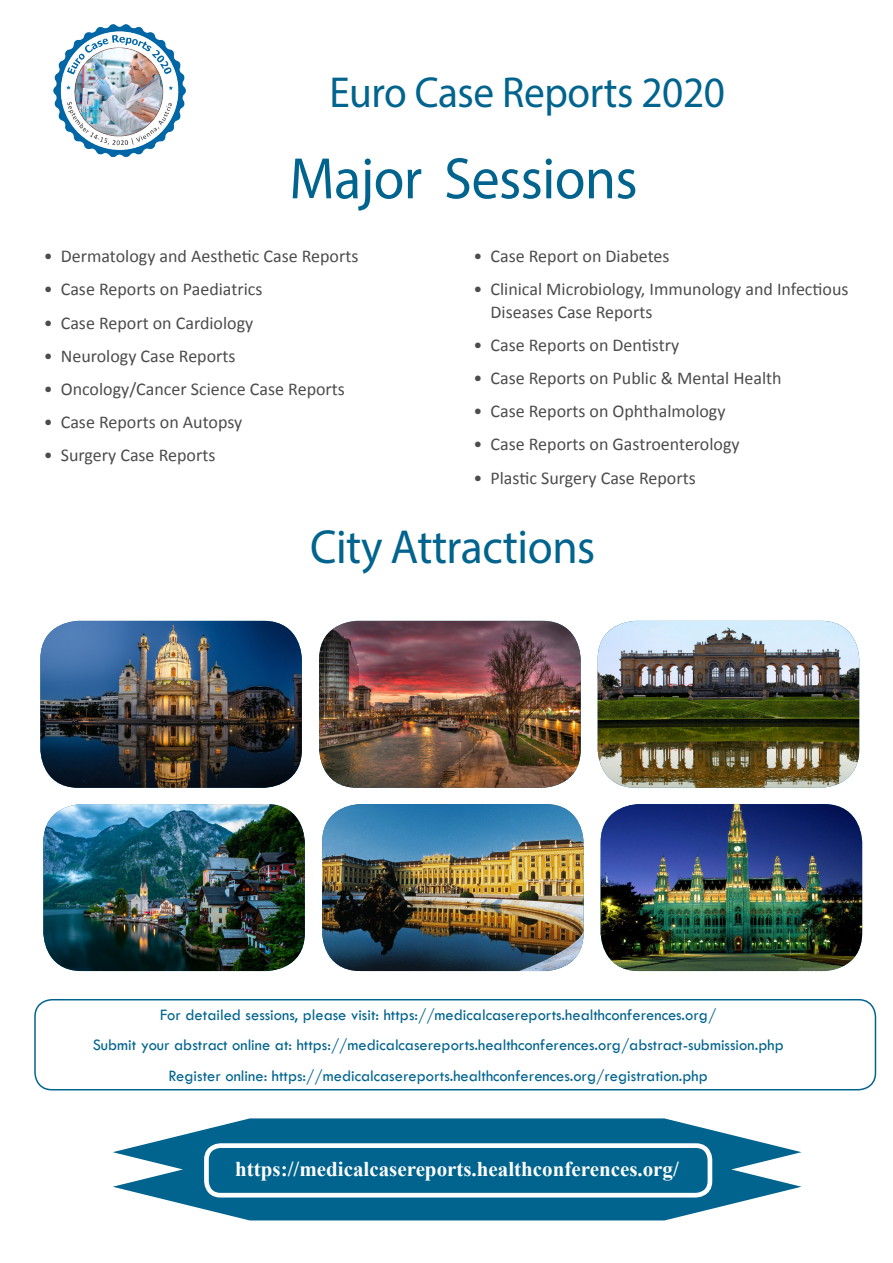
<style>
.page{position:relative;width:893px;height:1263px;background:#fff}
.page>*{position:absolute;margin:0;border:0;box-sizing:border-box;transform-origin:0 0}
.t1{font:58.95px "Myriad Pro";letter-spacing:-.01em;color:#00648e;scale:.95 1}
.t2{font:48px "Myriad Pro";letter-spacing:-.01em;color:#00648e;scale:.95 1}
.t3{font:43.5px "Myriad Pro";letter-spacing:-.01em;color:#00648e;scale:.95 1}
.t4{font:700 21px "Times New Roman";color:#fff}
.t5{font:18px/22.5px "Calibri";color:#4b4c4d}
.t6{font:16.5px "Tw Cen";color:#00648e}
</style>
<div class="page">
<img style="left:54px;top:25px;width:132px;height:133px">
<svg style="left:113px;top:1118px;width:688px;height:102px;fill:#00648e"></svg>
<div style="left:204px;top:1143px;width:508px;height:54px;border:5px solid #fff;border-radius:14px"></div>
<div style="left:34px;top:999px;width:842px;height:91px;border:2px solid #00648e;border-radius:17px"></div>
<img style="left:43px;top:804px;width:262px;height:167px">
<img style="left:322px;top:804px;width:262px;height:167px">
<img style="left:601px;top:804px;width:261px;height:167px">
<img style="left:40px;top:621px;width:262px;height:167px">
<img style="left:319px;top:621px;width:262px;height:167px">
<img style="left:598px;top:621px;width:261px;height:167px">
<h3 class="t3" style="left:329px;top:66px;width:418px">Euro Case Reports 2020</h3>
<p class="t1" style="left:289px;top:142px;width:368px">Major Sessions</p>
<p class="t5" style="left:44px;top:245px;width:316px">• Dermatology and Aesthetic Case Reports</p>
<p class="t5" style="left:44px;top:278px;width:220px">• Case Reports on Paediatrics</p>
<p class="t5" style="left:44px;top:311px;width:211px">• Case Report on Cardiology</p>
<p class="t5" style="left:44px;top:344px;width:193px">• Neurology Case Reports</p>
<p class="t5" style="left:44px;top:378px;width:303px">• Oncology/Cancer Science Case Reports</p>
<p class="t5" style="left:44px;top:411px;width:200px">• Case Reports on Autopsy</p>
<p class="t5" style="left:44px;top:444px;width:173px">• Surgery Case Reports</p>
<p class="t5" style="left:473px;top:245px;width:198px">• Case Report on Diabetes</p>
<p class="t5" style="left:490px;top:278px;width:360px;text-indent:-17px">• Clinical Microbiology, Immunology and Infectious<br>Diseases Case Reports</p>
<p class="t5" style="left:473px;top:334px;width:207px">• Case Reports on Dentistry</p>
<p class="t5" style="left:473px;top:367px;width:310px">• Case Reports on Public &amp; Mental Health</p>
<p class="t5" style="left:473px;top:400px;width:254px">• Case Reports on Ophthalmology</p>
<p class="t5" style="left:473px;top:433px;width:268px">• Case Reports on Gastroenterology</p>
<p class="t5" style="left:473px;top:466px;width:224px">• Plastic Surgery Case Reports</p>
<p class="t2" style="left:310px;top:518px;width:302px">City Attractions</p>
<p class="t6" style="left:160px;top:1005px;width:558px">For detailed sessions, please visit: https://medicalcasereports.healthconferences.org/</p>
<p class="t6" style="left:93px;top:1035px;width:693px">Submit your abstract online at: https://medicalcasereports.healthconferences.org/abstract-submission.php</p>
<p class="t6" style="left:168px;top:1065px;width:541px">Register online: https://medicalcasereports.healthconferences.org/registration.php</p>
<p class="t4" style="left:235px;top:1155px;width:445px">https://medicalcasereports.healthconferences.org/</p>
</div>
